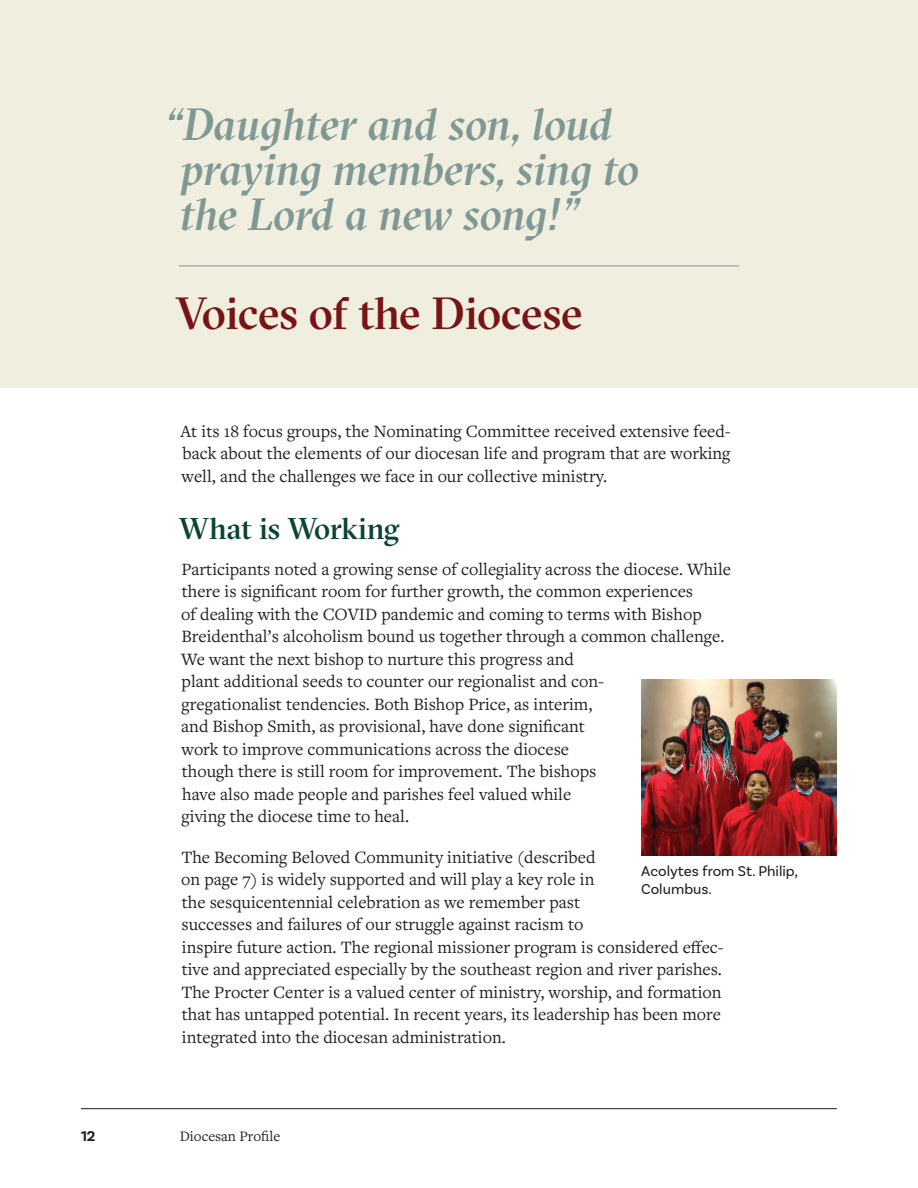
<style>
.page{position:relative;width:918px;height:1188px;background:#fff}
.page>*{position:absolute;margin:0;border:0;box-sizing:border-box;transform-origin:0 0}
.t1{font:italic 500 45px/45px "GT Sectra Fine";letter-spacing:-.01em;color:#809894}
.t2{font:500 45px "GT Sectra Fine";letter-spacing:-.01em;color:#771415}
.t3{font:500 30px "GT Sectra Fine";letter-spacing:-.005em;color:#094434}
.t4{font:18px/22.5px "Freight Text Pro";color:#231f20}
.t5{font:15px/18px "Basic Sans";color:#231f20}
.t6{font:15px "Freight Text Pro";color:#231f20}
.t7{font:700 15px "Basic Sans";color:#231f20}
</style>
<div class="page">
<hr style="left:81px;top:1108px;width:756px;height:1px;background:#231f20">
<div style="left:0;top:0;width:918px;height:388px;background:#efeedf"></div>
<hr style="left:179px;top:266px;width:560px;height:1px;background:#809894">
<img style="left:641px;top:680px;width:196px;height:176px">
<h1 class="t1" style="left:180px;top:101px;width:460px;text-indent:-15px">“Daughter and son, loud praying members, sing to the Lord a new song!”</h1>
<h1 class="t2" style="left:175px;top:287px;width:409px">Voices of the Diocese</h1>
<p class="t4" style="left:181px;top:419px;width:552px;text-align:justify">At its 18 focus groups, the Nominating Committee received extensive feed&shy;back about the elements of our diocesan life and program that are working well, and the challenges we face in our collective ministry.</p>
<h2 class="t3" style="left:179px;top:511px;width:222px">What is Working</h2>
<p class="t4" style="left:181px;top:557px;width:552px">Participants noted a growing sense of collegiality across the diocese. While there is significant room for further growth, the common experiences<br>of dealing with the COVID pandemic and coming to terms with Bishop Breidenthal’s alcoholism bound us together through a common challenge.<br>We want the next bishop to nurture this progress and<br>plant additional seeds to counter our regionalist and con-<br>gregationalist tendencies. Both Bishop Price, as interim,<br>and Bishop Smith, as provisional, have done significant<br>work to improve communications across the diocese<br>though there is still room for improvement. The bishops<br>have also made people and parishes feel valued while<br>giving the diocese time to heal.</p>
<p class="t4" style="left:181px;top:845px;width:544px">The Becoming Beloved Community initiative (described<br>on page 7) is widely supported and will play a key role in<br>the sesquicentennial celebration as we remember past<br>successes and failures of our struggle against racism to<br>inspire future action. The regional missioner program is considered effec&shy;tive and appreciated especially by the southeast region and river parishes.<br>The Procter Center is a valued center of ministry, worship, and formation that has untapped potential. In recent years, its leadership has been more integrated into the diocesan administration.</p>
<p class="t5" style="left:641px;top:862px;width:158px">Acolytes from St. Philip,<br>Columbus.</p>
<p class="t7" style="left:81px;top:1127px;width:16px">12</p>
<p class="t6" style="left:180px;top:1126px;width:102px">Diocesan Profile</p>
</div>
